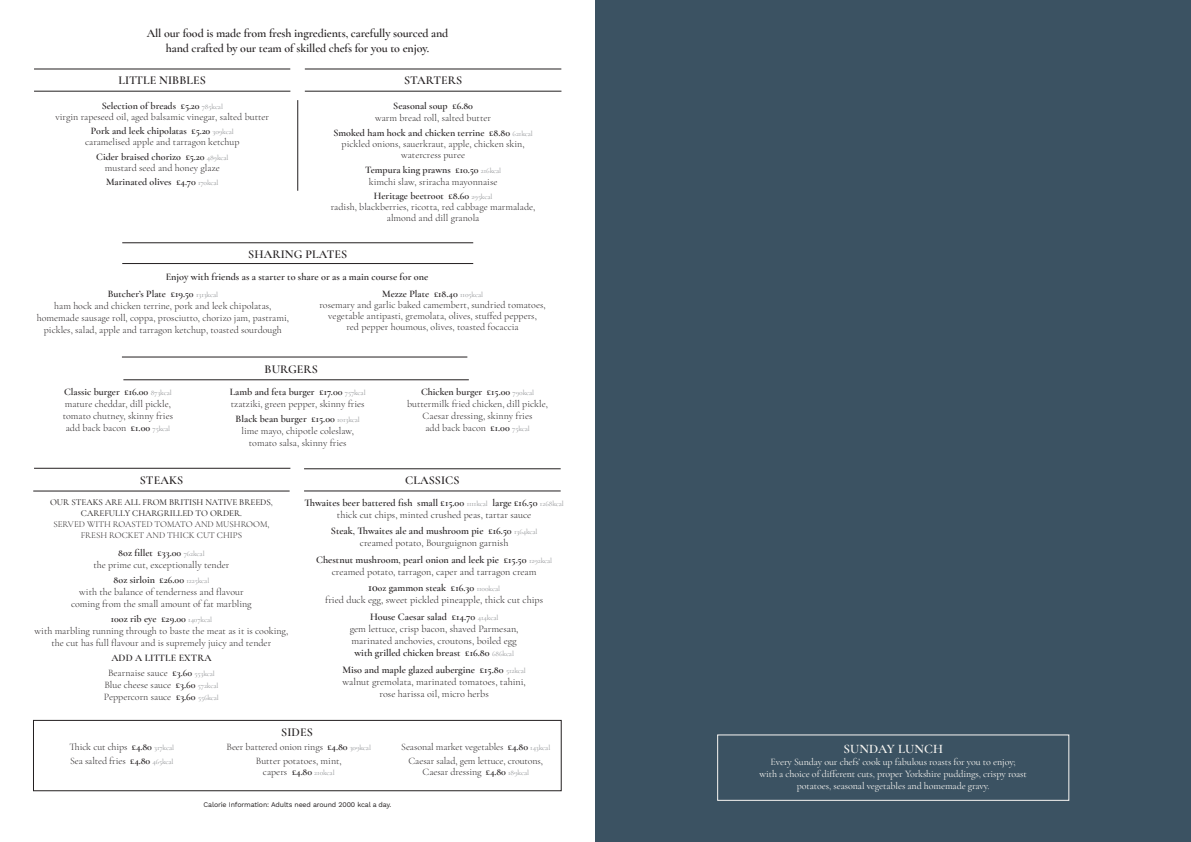
<style>
.page{position:relative;width:1191px;height:842px;background:#fff}
.page>*{position:absolute;margin:0;border:0;box-sizing:border-box;transform-origin:0 0}
.t1{font:600 13px "Cormorant Garamond";letter-spacing:.01em;color:#f9f7f3}
.t2{font:600 12px/14.4px "Cormorant Garamond";letter-spacing:-.01em;color:#231f20;text-align:center}
.t3{font:600 12px "Cormorant Garamond";letter-spacing:.01em;color:#231f20}
.t4{font:300 10.2px/12px "Cormorant Garamond";color:#231f20;text-align:center}
.t5{font:600 10.2px/12px "Cormorant Garamond";color:#231f20;text-align:center}
.t6{font:300 10px/12px "Cormorant Garamond";color:#231f20;text-align:center}
.t7{font:600 10px/14.8px "Cormorant Garamond";color:#231f20;text-align:center}
.t8{font:10px/12px "Cormorant Garamond";letter-spacing:-.01em;color:#f9f7f3;text-align:center}
.t9{font:500 9px/10.8px "Cormorant Garamond";color:#231f20;text-align:center}
.t10{font:300 9px/10.8px "Cormorant Garamond";color:#231f20;text-align:center}
.t11{font:7.5px "Cormorant Garamond";letter-spacing:-.01em;color:#939598}
.t12{font:7px "Work Sans";letter-spacing:-.02em;color:#231f20}
.s1{font-weight:600}
.s2{font-weight:400;font-size:7.5px;color:#939598}
.s3{font-weight:300}
.s4{font-weight:600;font-size:12px}
.s5{font-weight:600;font-size:9.5px}
.s6{font-weight:300;font-size:10px;color:#231f20}
.s7{font-weight:600;font-size:10px;color:#231f20}
</style>
<div class="page">
<hr style="left:122px;top:242px;width:351px;height:1px;background:#231f20">
<hr style="left:122px;top:263px;width:351px;height:1px;background:#231f20">
<hr style="left:297px;top:100px;width:1px;height:91px;background:#231f20">
<hr style="left:304px;top:491px;width:256px;height:1px;background:#231f20">
<hr style="left:304px;top:468px;width:256px;height:1px;background:#231f20">
<hr style="left:34px;top:468px;width:256px;height:1px;background:#231f20">
<hr style="left:33px;top:491px;width:257px;height:1px;background:#231f20">
<hr style="left:305px;top:69px;width:256px;height:1px;background:#231f20">
<hr style="left:305px;top:91px;width:256px;height:1px;background:#231f20">
<hr style="left:34px;top:69px;width:256px;height:1px;background:#231f20">
<hr style="left:34px;top:91px;width:256px;height:1px;background:#231f20">
<div style="left:33px;top:720px;width:528px;height:71px;border:1px solid #231f20"></div>
<div style="left:595px;top:0;width:596px;height:842px;background:#3b5262"></div>
<hr style="left:123px;top:379px;width:346px;height:1px;background:#231f20">
<hr style="left:122px;top:357px;width:345px;height:1px;background:#231f20">
<p class="t2" style="left:147px;top:26px;width:303px">All our food is made from fresh ingredients, carefully sourced and hand crafted by our team of skilled chefs for you to enjoy.</p>
<p class="t3" style="left:118px;top:73px;width:89px">LITTLE NIBBLES</p>
<p class="t6" style="left:55px;top:101px;width:215px;line-height:11px"><span class="s1">Selection of breads £5.20</span> <span class="s2">785kcal<br></span>virgin rapeseed oil, aged balsamic vinegar, salted butter</p>
<p class="t6" style="left:85px;top:125px;width:156px;line-height:11px"><span class="s1">Pork and leek chipolatas £5.20</span> <span class="s2">309kcal </span>caramelised apple and tarragon ketchup</p>
<p class="t7" style="left:96px;top:151px;width:134px;line-height:11px">Cider braised chorizo £5.20 <span class="s2">489kcal </span><span class="s3">mustard seed and honey glaze</span></p>
<p class="t7" style="left:106px;top:174px;width:114px">Marinated olives £4.70 <span class="s2">170kcal</span></p>
<p class="t3" style="left:404px;top:73px;width:59px">STARTERS</p>
<p class="t7" style="left:393px;top:99px;width:81px">Seasonal soup £6.80</p>
<p class="t7" style="left:333px;top:111px;width:201px"><span class="s3">warm bread roll, salted butter<br></span>Smoked ham hock and chicken terrine £8.80 <span class="s2">621kcal</span></p>
<p class="t6" style="left:342px;top:138px;width:184px;line-height:11px">pickled onions, sauerkraut, apple, chicken skin, watercress puree</p>
<p class="t6" style="left:365px;top:164px;width:137px"><span class="s1">Tempura king prawns £10.50</span> <span class="s2">216kcal </span>kimchi slaw, sriracha mayonnaise</p>
<p class="t6" style="left:331px;top:190px;width:206px;line-height:11px"><span class="s1">Heritage beetroot £8.60</span> <span class="s2">295kcal<br></span>radish, blackberries, ricotta, red cabbage marmalade, almond and dill granola</p>
<p class="t3" style="left:248px;top:247px;width:100px">SHARING PLATES</p>
<p class="t5" style="left:166px;top:271px;width:264px">Enjoy with friends as a starter to share or as a main course for one</p>
<p class="t6" style="left:37px;top:288px;width:254px"><span class="s1">Butcher’s Plate £19.50</span> <span class="s2">1313kcal<br></span>ham hock and chicken terrine, pork and leek chipolatas, homemade sausage roll, coppa, prosciutto, chorizo jam, pastrami, pickles, salad, apple and tarragon ketchup, toasted sourdough</p>
<p class="t6" style="left:319px;top:289px;width:228px;line-height:11px"><span class="s1">Mezze Plate £18.40</span> <span class="s2">1105kcal<br></span>rosemary and garlic baked camembert, sundried tomatoes, vegetable antipasti, gremolata, olives, stuffed peppers,<br>red pepper houmous, olives, toasted focaccia</p>
<p class="t3" style="left:264px;top:362px;width:55px">BURGERS</p>
<p class="t6" style="left:63px;top:386px;width:112px;text-align:left"><span class="s1">Classic burger £16.00</span> <span class="s2">873kcal </span>mature cheddar, dill pickle, tomato chutney, skinny fries add back bacon <span class="s1">£1.00</span> <span class="s2">75kcal</span></p>
<p class="t6" style="left:230px;top:386px;width:137px;text-align:left"><span class="s1">Lamb and feta burger £17.00</span> <span class="s2">757kcal </span>tzatziki, green pepper, skinny fries</p>
<p class="t6" style="left:236px;top:412px;width:126px"><span class="s1">Black bean burger £15.00</span> <span class="s2">1013kcal </span>lime mayo, chipotle coleslaw, tomato salsa, skinny fries</p>
<p class="t2" style="left:140px;top:473px;width:45px">STEAKS</p>
<p class="t6" style="left:407px;top:386px;width:142px"><span class="s1">Chicken burger £15.00</span> <span class="s2">790kcal </span>buttermilk fried chicken, dill pickle,<br>Caesar dressing, skinny fries<br>add back bacon <span class="s1">£1.00</span> <span class="s2">75kcal</span></p>
<p class="t3" style="left:405px;top:473px;width:56px">CLASSICS</p>
<p class="t9" style="left:50px;top:497px;width:224px">OUR STEAKS ARE ALL FROM BRITISH NATIVE BREEDS,<br>CAREFULLY CHARGRILLED TO ORDER.</p>
<p class="t10" style="left:53px;top:518px;width:217px">SERVED WITH ROASTED TOMATO AND MUSHROOM,<br>FRESH ROCKET AND THICK CUT CHIPS</p>
<p class="t6" style="left:93px;top:547px;width:138px"><span class="s1">8oz fillet £33.00</span> <span class="s2">762kcal<br></span>the prime cut, exceptionally tender</p>
<p class="t6" style="left:71px;top:574px;width:182px"><span class="s1">8oz sirloin £26.00</span> <span class="s2">1225kcal<br></span>with the balance of tenderness and flavour coming from the small amount of fat marbling</p>
<p class="t6" style="left:35px;top:613px;width:255px"><span class="s1">10oz rib eye £29.00</span> <span class="s2">1407kcal<br></span>with marbling running through to baste the meat as it is cooking, the cut has full flavour and is supremely juicy and tender</p>
<p class="t7" style="left:108px;top:650px;width:108px">ADD A LITTLE EXTRA<br><span class="s3">Bearnaise sauce</span> £3.60 <span class="s2">553kcal</span></p>
<p class="t6" style="left:104px;top:678px;width:116px;text-align:left">Blue cheese sauce <span class="s1">£3.60</span> <span class="s2">572kcal<br></span>Peppercorn sauce <span class="s1">£3.60</span> <span class="s2">556kcal</span></p>
<p class="t5" style="left:304px;top:496px;width:261px">Thwaites beer battered fish small £15.00 <span class="s2">1111kcal</span> large £16.50 <span class="s2">1268kcal </span><span class="s3">thick cut chips, minted crushed peas, tartar sauce</span></p>
<p class="t5" style="left:331px;top:525px;width:208px">Steak, Thwaites ale and mushroom pie £16.50 <span class="s2">1364kcal </span><span class="s3">creamed potato, Bourguignon garnish</span></p>
<p class="t4" style="left:316px;top:554px;width:237px"><span class="s1">Chestnut mushroom, pearl onion and leek pie £15.50</span> <span class="s2">1292kcal </span>creamed potato, tarragon, caper and tarragon cream</p>
<p class="t4" style="left:325px;top:582px;width:219px"><span class="s4">10</span><span class="s5">oz</span> <span class="s1">gammon steak £16.30</span> <span class="s2">1100kcal<br></span>fried duck egg, sweet pickled pineapple, thick cut chips</p>
<p class="t4" style="left:350px;top:611px;width:170px"><span class="s1">House Caesar salad £14.70</span> <span class="s2">414kcal<br></span>gem lettuce, crisp bacon, shaved Parmesan, marinated anchovies, croutons, boiled egg <span class="s1">with grilled chicken breast £16.80</span> <span class="s2">686kcal</span></p>
<p class="t4" style="left:342px;top:663px;width:185px"><span class="s1">Miso and maple glazed aubergine £15.80</span> <span class="s2">512kcal </span>walnut gremolata, marinated tomatoes, tahini, rose harissa oil, micro herbs</p>
<p class="t2" style="left:281px;top:725px;width:33px">SIDES</p>
<p class="t6" style="left:70px;top:740px;width:106px;line-height:13.8px;text-align:left">Thick cut chips <span class="s1">£4.80</span> <span class="s2">317kcal<br></span>Sea salted fries <span class="s1">£4.80</span> <span class="s2">465kcal</span></p>
<p class="t6" style="left:227px;top:740px;width:146px;line-height:13.8px">Beer battered onion rings <span class="s1">£4.80</span> <span class="s2">309kcal<br></span>Butter potatoes, mint,</p>
<p class="t11" style="left:263px;top:768px;width:73px"><span class="s6">capers</span> <span class="s7">£4.80</span> 210kcal</p>
<p class="t12" style="left:204px;top:800px;width:189px">Calorie Information: Adults need around 2000 kcal a day.</p>
<p class="t6" style="left:401px;top:740px;width:150px;line-height:13.8px">Seasonal market vegetables <span class="s1">£4.80</span> <span class="s2">143kcal<br></span>Caesar salad, gem lettuce, croutons,</p>
<p class="t6" style="left:422px;top:766px;width:108px">Caesar dressing <span class="s1">£4.80</span> <span class="s2">189kcal</span></p>
<h1 class="t1" style="left:843px;top:740px;width:101px">SUNDAY LUNCH</h1>
<p class="t8" style="left:759px;top:755px;width:269px">Every Sunday our chefs’ cook up fabulous roasts for you to enjoy;<br>with a choice of different cuts, proper Yorkshire puddings, crispy roast potatoes, seasonal vegetables and homemade gravy.</p>
</div>
